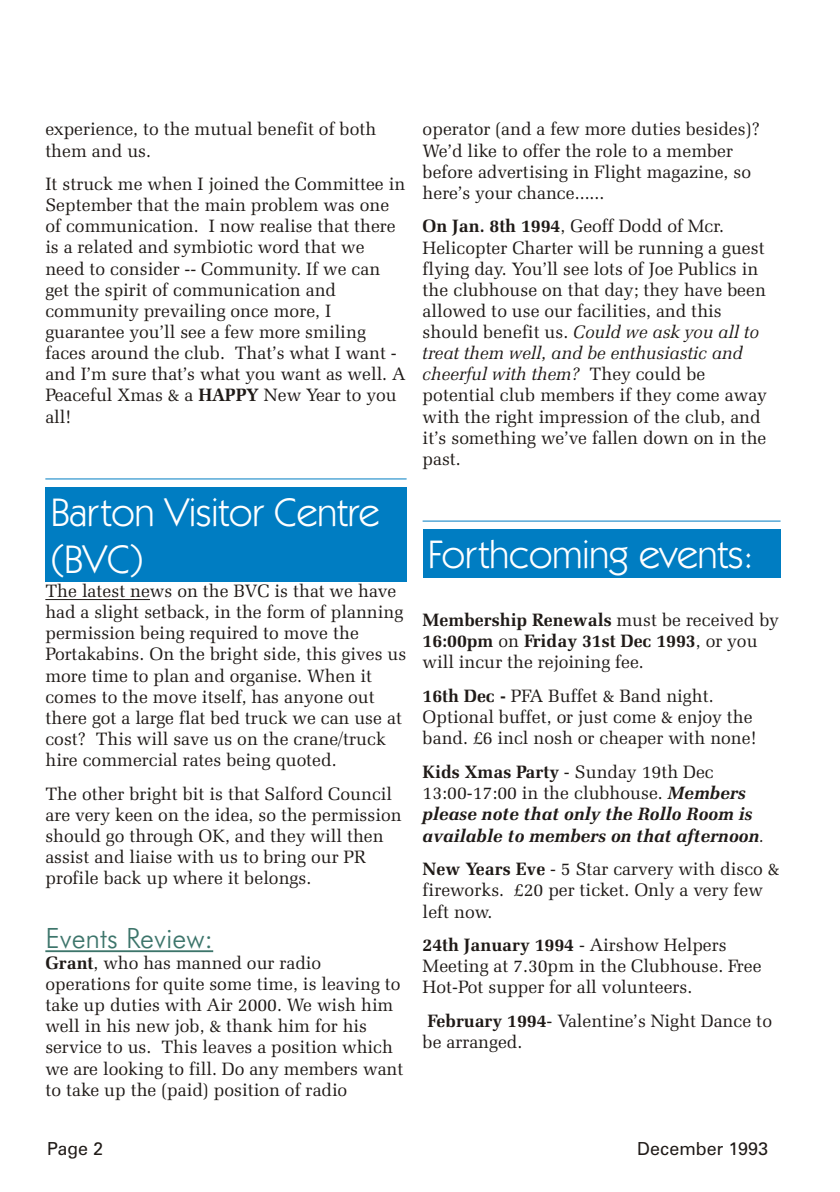
<style>
.page{position:relative;width:840px;height:1192px;background:#fff}
.page>*{position:absolute;margin:0;border:0;box-sizing:border-box;transform-origin:0 0}
.t1{font:40px/46.6px "Kabel Bk BT";color:#fff}
.t2{font:28px "Futura Lt BT";color:#3d756b}
.t3{font:18px/21.2px "Zapf Ellipt BT";color:#1f1a17}
.t4{font:italic 700 18px/21.2px "Zapf Ellipt BT";color:#1f1a17}
.t5{font:18px "Zurich BT";color:#1f1a17}
.s1{font-weight:700}
.s2{font-style:italic}
.s3{font-style:normal}
.s4{font-weight:400;font-style:normal}
.s5{font-weight:400}
</style>
<div class="page">
<div style="left:45px;top:488px;width:362px;height:94px;background:#007dc2"></div>
<hr style="left:45px;top:478px;width:362px;height:1px;background:#007dc2">
<hr style="left:45px;top:599px;width:105px;height:1px;background:#1f1a17">
<hr style="left:45px;top:950px;width:168px;height:2px;background:#3d756b">
<div style="left:423px;top:530px;width:358px;height:48px;background:#007dc2"></div>
<hr style="left:423px;top:521px;width:358px;height:1px;background:#007dc2">
<p class="t3" style="left:45px;top:120px;width:332px">experience, to the mutual benefit of both them and us.</p>
<p class="t3" style="left:45px;top:175px;width:362px">It struck me when I joined the Committee in September that the main problem was one of communication. I now realise that there is a related and symbiotic word that we need to consider -- Community. If we can get the spirit of communication and community prevailing once more, I guarantee you’ll see a few more smiling faces around the club. That’s what I want - and I’m sure that’s what you want as well. A Peaceful Xmas &amp; a <span class="s1">HAPPY</span> New Year to you all!</p>
<h1 class="t1" style="left:51px;top:492px;width:330px">Barton Visitor Centre (BVC)</h1>
<p class="t3" style="left:45px;top:582px;width:363px">The latest news on the BVC is that we have had a slight setback, in the form of planning permission being required to move the Portakabins. On the bright side, this gives us more time to plan and organise. When it comes to the move itself, has anyone out there got a large flat bed truck we can use at cost? This will save us on the crane/truck hire commercial rates being quoted.</p>
<p class="t3" style="left:45px;top:784px;width:358px">The other bright bit is that Salford Council are very keen on the idea, so the permission should go through OK, and they will then assist and liaise with us to bring our PR profile back up where it belongs.</p>
<h2 class="t2" style="left:45px;top:926px;width:169px">Events Review:</h2>
<p class="t3" style="left:45px;top:954px;width:360px"><span class="s1">Grant</span>, who has manned our radio operations for quite some time, is leaving to take up duties with Air 2000. We wish him well in his new job, &amp; thank him for his service to us. This leaves a position which we are looking to fill. Do any members want to take up the (paid) position of radio</p>
<p class="t3" style="left:423px;top:120px;width:339px">operator (and a few more duties besides)?<br>We’d like to offer the role to a member before advertising in Flight magazine, so here’s your chance......</p>
<p class="t3" style="left:423px;top:217px;width:346px"><span class="s1">On Jan. 8th 1994</span>, Geoff Dodd of Mcr.<br>Helicopter Charter will be running a guest flying day. You’ll see lots of Joe Publics in the clubhouse on that day; they have been allowed to use our facilities, and this should benefit us. <span class="s2">Could we ask you all to treat them well, and be enthusiastic and cheerful with them?</span> They could be potential club members if they come away with the right impression of the club, and it’s something we’ve fallen down on in the past.</p>
<h1 class="t1" style="left:428px;top:535px;width:327px">Forthcoming events:</h1>
<p class="t3" style="left:423px;top:611px;width:358px"><span class="s1">Membership Renewals</span> must be received by<br><span class="s1">16:00pm</span> on <span class="s1">Friday 31st Dec 1993</span>, or you will incur the rejoining fee.</p>
<p class="t3" style="left:423px;top:687px;width:335px"><span class="s1">16th Dec -</span> PFA Buffet &amp; Band night.<br>Optional buffet, or just come &amp; enjoy the band. £6 incl nosh or cheaper with none!</p>
<p class="t4" style="left:423px;top:763px;width:343px"><span class="s3">Kids Xmas Party</span> <span class="s4">- Sunday 19th Dec 13:00-17:00 in the clubhouse.</span> Members please note that only the Rollo Room is available to members on that afternoon<span class="s5">.</span></p>
<p class="t3" style="left:423px;top:860px;width:359px"><span class="s1">New Years Eve</span> - 5 Star carvery with disco &amp; fireworks. £20 per ticket. Only a very few left now.</p>
<p class="t3" style="left:423px;top:936px;width:340px"><span class="s1">24th January 1994</span> - Airshow Helpers<br>Meeting at 7.30pm in the Clubhouse. Free<br>Hot-Pot supper for all volunteers.</p>
<p class="t3" style="left:423px;top:1012px;width:351px"><span class="s1">February 1994</span>- Valentine’s Night Dance to be arranged.</p>
<p class="t5" style="left:47px;top:1141px;width:58px">Page 2</p>
<p class="t5" style="left:637px;top:1141px;width:132px">December 1993</p>
</div>
